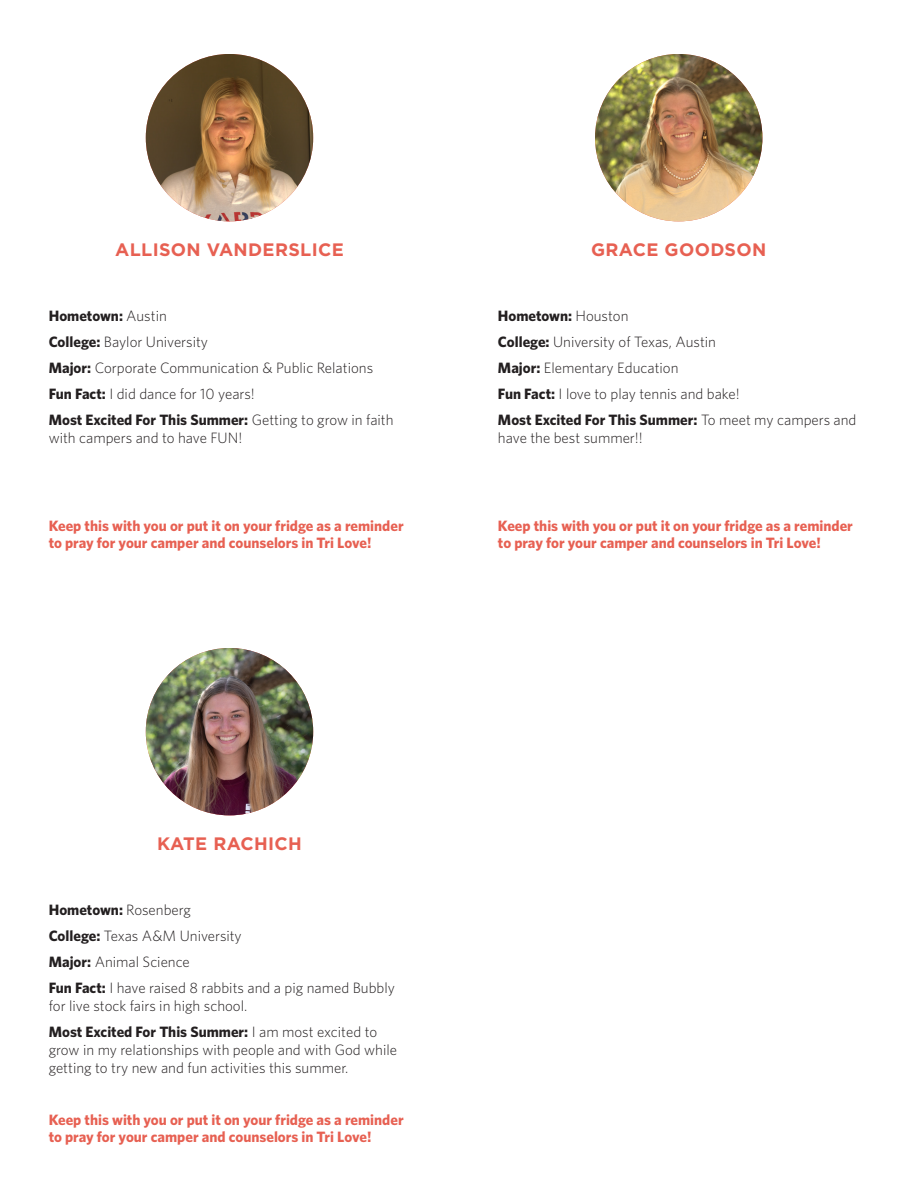
<style>
.page{position:relative;width:918px;height:1188px;background:#fff}
.page>*{position:absolute;margin:0;border:0;box-sizing:border-box;transform-origin:0 0}
.Name{font:700 18px "Gotham";letter-spacing:.02em;color:#e76052}
.Bios_text{font:300 15px/18px "Whitney";color:#231f20}
.Bios_text-2{font:700 15px/16.5px "Whitney";color:#e76052}
.Bios_text-3{font:700 15px "Whitney";color:#231f20}
.s1{font-weight:300}
.s2{font-weight:700}
</style>
<div class="page">
<img style="left:146px;top:54px;width:167px;height:167px;border-radius:84px">
<img style="left:146px;top:648px;width:167px;height:167px;border-radius:84px">
<img style="left:595px;top:54px;width:167px;height:167px;border-radius:84px">
<p class="Name" style="left:115px;top:237px;width:230px">ALLISON VANDERSLICE</p>
<p class="Name" style="left:591px;top:237px;width:177px">GRACE GOODSON</p>
<p class="Bios_text-3" style="left:49px;top:306px;width:120px">Hometown: <span class="s1">Austin</span></p>
<p class="Bios_text" style="left:49px;top:332px;width:161px"><span class="s2">College:</span> Baylor University</p>
<p class="Bios_text" style="left:49px;top:358px;width:326px"><span class="s2">Major:</span> Corporate Communication &amp; Public Relations</p>
<p class="Bios_text" style="left:49px;top:384px;width:208px"><span class="s2">Fun Fact:</span> I did dance for 10 years!</p>
<p class="Bios_text" style="left:49px;top:411px;width:346px"><span class="s2">Most Excited For This Summer:</span> Getting to grow in faith with campers and to have FUN!</p>
<p class="Bios_text-3" style="left:498px;top:306px;width:132px">Hometown: <span class="s1">Houston</span></p>
<p class="Bios_text" style="left:498px;top:332px;width:220px"><span class="s2">College:</span> University of Texas, Austin</p>
<p class="Bios_text" style="left:498px;top:358px;width:182px"><span class="s2">Major:</span> Elementary Education</p>
<p class="Bios_text" style="left:498px;top:384px;width:243px"><span class="s2">Fun Fact:</span> I love to play tennis and bake!</p>
<p class="Bios_text" style="left:498px;top:411px;width:360px"><span class="s2">Most Excited For This Summer:</span> To meet my campers and have the best summer!!</p>
<p class="Bios_text-2" style="left:49px;top:517px;width:356px">Keep this with you or put it on your fridge as a reminder to pray for your camper and counselors in Tri Love!</p>
<p class="Bios_text-2" style="left:498px;top:517px;width:356px">Keep this with you or put it on your fridge as a reminder to pray for your camper and counselors in Tri Love!</p>
<p class="Name" style="left:157px;top:831px;width:146px">KATE RACHICH</p>
<p class="Bios_text-3" style="left:49px;top:900px;width:144px">Hometown: <span class="s1">Rosenberg</span></p>
<p class="Bios_text" style="left:49px;top:926px;width:195px"><span class="s2">College:</span> Texas A&amp;M University</p>
<p class="Bios_text" style="left:49px;top:952px;width:143px"><span class="s2">Major:</span> Animal Science</p>
<p class="Bios_text" style="left:49px;top:978px;width:348px"><span class="s2">Fun Fact:</span> I have raised 8 rabbits and a pig named Bubbly for live stock fairs in high school.</p>
<p class="Bios_text" style="left:49px;top:1023px;width:350px"><span class="s2">Most Excited For This Summer:</span> I am most excited to grow in my relationships with people and with God while getting to try new and fun activities this summer.</p>
<p class="Bios_text-2" style="left:49px;top:1111px;width:356px">Keep this with you or put it on your fridge as a reminder to pray for your camper and counselors in Tri Love!</p>
</div>
